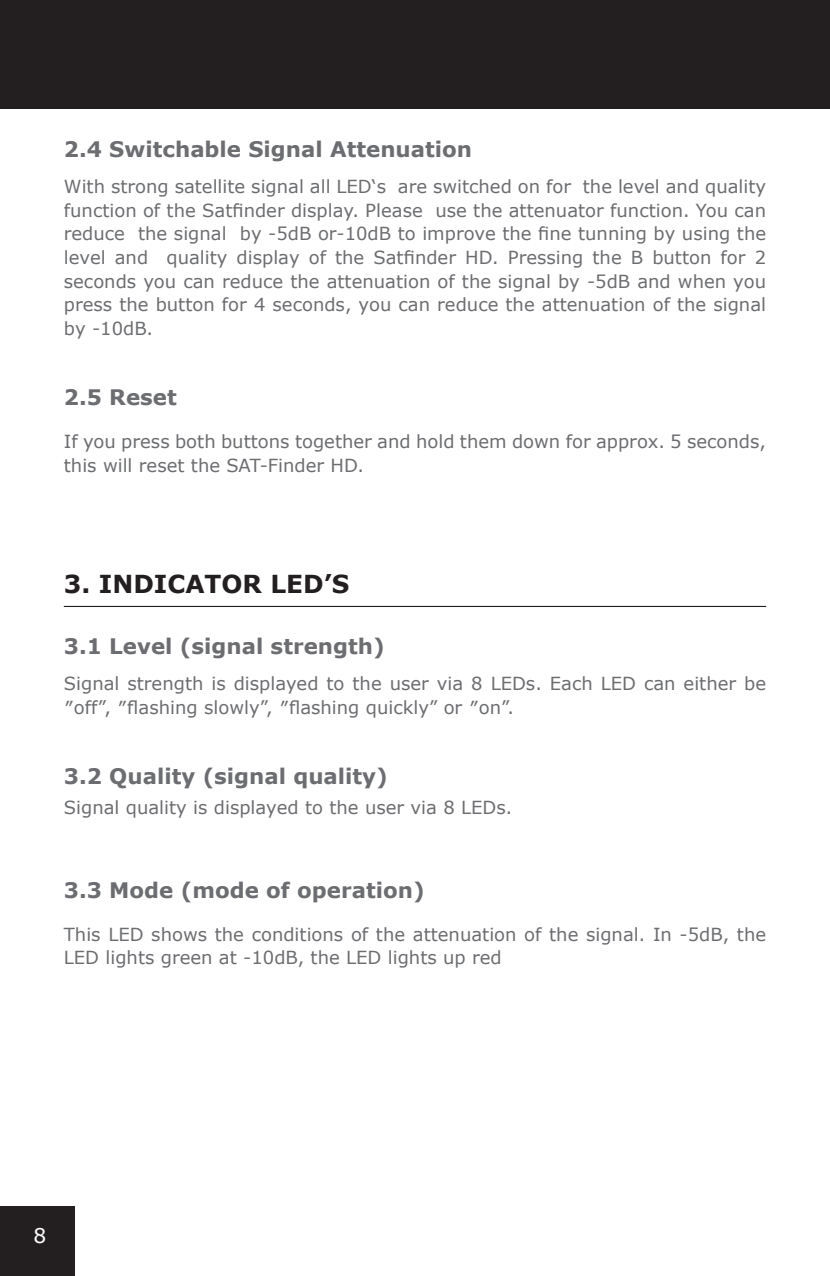
<style>
.page{position:relative;width:830px;height:1276px;background:#fff}
.page>*{position:absolute;margin:0;border:0;box-sizing:border-box;transform-origin:0 0}
.Titel_Kapitel{font:700 24.75px "Verdana";color:#231f20}
.Überschrift_1{font:700 21.38px "Verdana";color:#6c6d70}
.t1{font:20.25px "Verdana";color:#fff}
.t2{font:18px/23.6px "Verdana";color:#6c6d70}
</style>
<div class="page">
<div style="left:0;top:1206px;width:74px;height:70px;background:#231f20"></div>
<hr style="left:829px;top:0;width:1px;height:108px;background:#231f20">
<div style="left:0;top:0;width:829px;height:108px;background:#231f20"></div>
<hr style="left:64px;top:606px;width:701px;height:1px;background:#231f20">
<p class="Überschrift_1" style="left:64px;top:134px;width:409px">2.4 Switchable Signal Attenuation</p>
<p class="t2" style="left:64px;top:174px;width:703px;text-align:justify">With strong satellite signal all LED‘s are switched on for the level and quality function of the Satfinder display. Please use the attenuator function. You can reduce the signal by -5dB or-10dB to improve the fine tunning by using the level and quality display of the Satfinder HD. Pressing the B button for 2 seconds you can reduce the attenuation of the signal by -5dB and when you press the button for 4 seconds, you can reduce the attenuation of the signal by -10dB.</p>
<p class="Überschrift_1" style="left:64px;top:382px;width:114px">2.5 Reset</p>
<p class="t2" style="left:64px;top:429px;width:703px">If you press both buttons together and hold them down for approx. 5 seconds, this will reset the SAT-Finder HD.</p>
<p class="Titel_Kapitel" style="left:64px;top:566px;width:287px">3. INDICATOR LED’S</p>
<p class="Überschrift_1" style="left:64px;top:631px;width:322px">3.1 Level (signal strength)</p>
<p class="t2" style="left:64px;top:672px;width:703px">Signal strength is displayed to the user via 8 LEDs. Each LED can either be ″off”, ″flashing slowly”, ″flashing quickly” or ″on”.</p>
<p class="Überschrift_1" style="left:64px;top:761px;width:325px">3.2 Quality (signal quality)</p>
<p class="t2" style="left:64px;top:796px;width:450px">Signal quality is displayed to the user via 8 LEDs.</p>
<p class="Überschrift_1" style="left:64px;top:875px;width:362px">3.3 Mode (mode of operation)</p>
<p class="t2" style="left:64px;top:922px;width:703px">This LED shows the conditions of the attenuation of the signal. In -5dB, the<br>LED lights green at -10dB, the LED lights up red</p>
<p class="t1" style="left:33px;top:1221px;width:14px">8</p>
</div>
